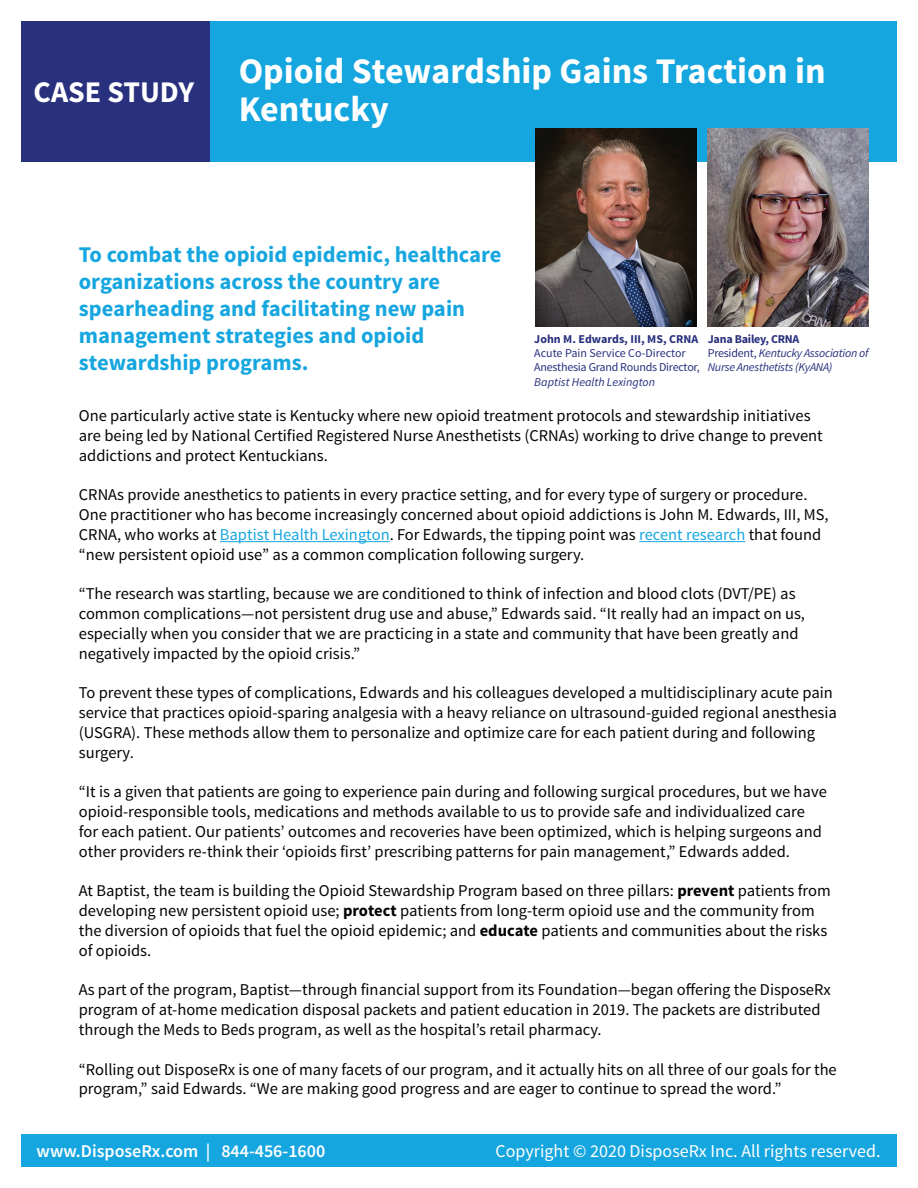
<style>
.page{position:relative;width:918px;height:1188px;background:#fff}
.page>*{position:absolute;margin:0;border:0;box-sizing:border-box;transform-origin:0 0}
.t1{font:700 36px/39px "Source Sans Pro";color:#fff}
.t2{font:700 30px "Source Sans Pro";color:#fff}
.t3{font:700 22.5px/27px "Source Sans Pro";color:#16a6df}
.t4{font:18px "Source Sans Pro";color:#fff}
.t5{font:600 18px "Source Sans Pro";color:#fff}
.t6{font:16.5px/19.8px "Source Sans Pro";color:#040503}
.t7{font:italic 12px/14.4px "Source Sans Pro";letter-spacing:-.02em;color:#29307d}
.t8{font:12px/14.4px "Source Sans Pro";letter-spacing:-.02em;color:#29307d}
.t9{font:700 12px "Source Sans Pro";color:#29307d}
.t10{font:italic 12px "Source Sans Pro";color:#29307d}
.s1{font-weight:700;font-style:normal}
.s2{font-style:normal}
.s3{color:#16a6df}
.s4{font-weight:700}
</style>
<div class="page">
<div style="left:21px;top:22px;width:876px;height:140px;background:#16a6df"></div>
<div style="left:21px;top:1134px;width:876px;height:32px;background:#16a6df"></div>
<hr style="left:220px;top:541px;width:170px;height:1px;background:#16a6df">
<hr style="left:639px;top:541px;width:106px;height:1px;background:#16a6df">
<img style="left:536px;top:128px;width:161px;height:199px">
<img style="left:708px;top:128px;width:160px;height:199px">
<div style="left:21px;top:22px;width:189px;height:140px;background:#29307d"></div>
<h2 class="t2" style="left:34px;top:73px;width:162px">CASE STUDY</h2>
<h1 class="t1" style="left:239px;top:52px;width:589px">Opioid Stewardship Gains Traction in<br>Kentucky</h1>
<h3 class="t3" style="left:79px;top:242px;width:424px">To combat the opioid epidemic, healthcare organizations across the country are spearheading and facilitating new pain management strategies and opioid stewardship programs.</h3>
<p class="t9" style="left:534px;top:331px;width:166px">John M. Edwards, III, MS, CRNA</p>
<p class="t8" style="left:534px;top:346px;width:167px">Acute Pain Service Co-Director<br>Anesthesia Grand Rounds Director,</p>
<p class="t10" style="left:534px;top:375px;width:122px">Baptist Health Lexington</p>
<p class="t7" style="left:708px;top:331px;width:162px"><span class="s1">Jana Bailey, CRNA<br></span><span class="s2">President,</span> Kentucky Association of<br>Nurse Anesthetists (KyANA)</p>
<p class="t6" style="left:79px;top:406px;width:745px">One particularly active state is Kentucky where new opioid treatment protocols and stewardship initiatives are being led by National Certified Registered Nurse Anesthetists (CRNAs) working to drive change to prevent addictions and protect Kentuckians.</p>
<p class="t6" style="left:79px;top:485px;width:751px">CRNAs provide anesthetics to patients in every practice setting, and for every type of surgery or procedure.<br>One practitioner who has become increasingly concerned about opioid addictions is John M. Edwards, III, MS, CRNA, who works at <span class="s3">Baptist Health Lexington</span>. For Edwards, the tipping point was <span class="s3">recent research</span> that found “new persistent opioid use” as a common complication following surgery.</p>
<p class="t6" style="left:79px;top:584px;width:728px">“The research was startling, because we are conditioned to think of infection and blood clots (DVT/PE) as common complications—not persistent drug use and abuse,” Edwards said. “It really had an impact on us, especially when you consider that we are practicing in a state and community that have been greatly and negatively impacted by the opioid crisis.”</p>
<p class="t6" style="left:79px;top:683px;width:760px">To prevent these types of complications, Edwards and his colleagues developed a multidisciplinary acute pain service that practices opioid-sparing analgesia with a heavy reliance on ultrasound-guided regional anesthesia (USGRA). These methods allow them to personalize and optimize care for each patient during and following surgery.</p>
<p class="t6" style="left:79px;top:782px;width:750px">“It is a given that patients are going to experience pain during and following surgical procedures, but we have opioid-responsible tools, medications and methods available to us to provide safe and individualized care for each patient. Our patients’ outcomes and recoveries have been optimized, which is helping surgeons and other providers re-think their ‘opioids first’ prescribing patterns for pain management,” Edwards added.</p>
<p class="t6" style="left:79px;top:881px;width:753px">At Baptist, the team is building the Opioid Stewardship Program based on three pillars: <span class="s4">prevent</span> patients from developing new persistent opioid use; <span class="s4">protect</span> patients from long-term opioid use and the community from the diversion of opioids that fuel the opioid epidemic; and <span class="s4">educate</span> patients and communities about the risks of opioids.</p>
<p class="t6" style="left:79px;top:980px;width:753px">As part of the program, Baptist—through financial support from its Foundation—began offering the DisposeRx program of at-home medication disposal packets and patient education in 2019. The packets are distributed through the Meds to Beds program, as well as the hospital’s retail pharmacy.</p>
<p class="t6" style="left:79px;top:1060px;width:760px">“Rolling out DisposeRx is one of many facets of our program, and it actually hits on all three of our goals for the program,” said Edwards. “We are making good progress and are eager to continue to spread the word.”</p>
<p class="t5" style="left:37px;top:1139px;width:290px">www.DisposeRx.com | 844-456-1600</p>
<p class="t4" style="left:496px;top:1139px;width:386px">Copyright © 2020 DisposeRx Inc. All rights reserved.</p>
</div>
